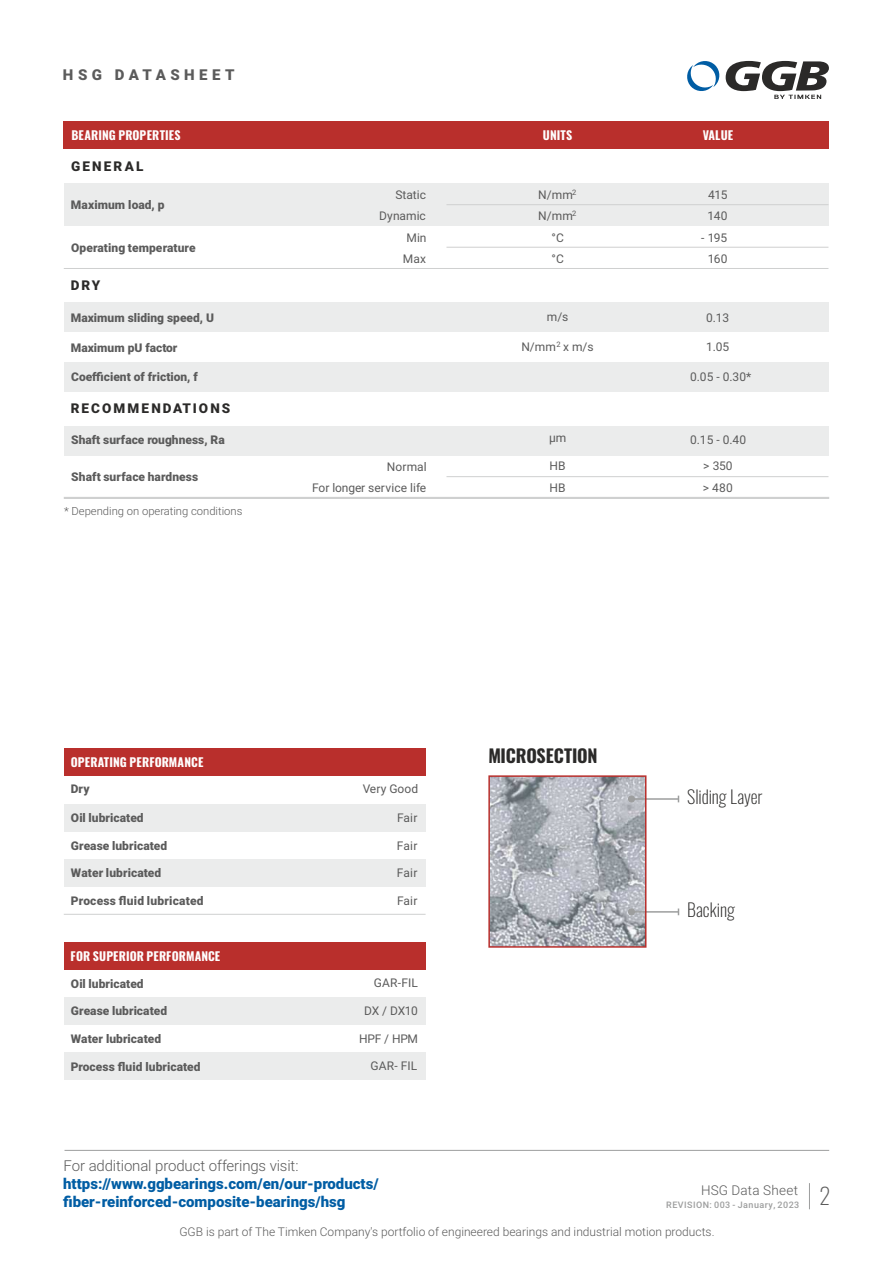
<style>
.page{position:relative;width:893px;height:1263px;background:#fff}
.page>*{position:absolute;margin:0;border:0;box-sizing:border-box;transform-origin:0 0}
.t1{font:200 22.5px "Oswald";color:#5b5b5b}
.t2{font:200 18px "Oswald";letter-spacing:-.005em;color:#2b2a29}
.t3{font:700 18px "Oswald";letter-spacing:-.015em;color:#2b2a29}
.t4{font:900 15px/18px "Roboto";color:#005da4}
.t5{font:300 15px "Roboto";letter-spacing:-.01em;color:#5b5b5b}
.t6{font:900 15px "Roboto";letter-spacing:.3em;color:#5b5b5b}
.t7{font:900 13.5px "Roboto";letter-spacing:.155em;color:#2b2a29}
.t8{font:300 13.5px "Roboto";letter-spacing:.02em;color:#5b5b5b}
.t9{font:900 12px "Roboto";color:#5b5b5b}
.t10{font:12px/21.3px "Roboto";color:#5b5b5b}
.t11{font:300 12px "Roboto";color:#5b5b5b}
.t12{font:700 12px "Oswald";letter-spacing:.015em;color:#fefefe}
.t13{font:300 11.25px "Roboto";color:#5b5b5b}
.t14{font:500 9px "Roboto";letter-spacing:.05em;color:#9d9e9e}
.t15{font:7.5px "Roboto";color:#5b5b5b}
</style>
<div class="page">
<hr style="left:65px;top:1150px;width:764px;height:1px;background:#9d9e9e">
<div style="left:64px;top:121px;width:765px;height:28px;background:#b92f2c"></div>
<svg style="left:809px;top:1183px;width:1px;height:26px"></svg>
<div style="left:64px;top:997px;width:362px;height:28px;background:#ebecec"></div>
<div style="left:64px;top:1052px;width:362px;height:28px;background:#ebecec"></div>
<div style="left:64px;top:859px;width:362px;height:28px;background:#ebecec"></div>
<div style="left:64px;top:804px;width:362px;height:27px;background:#ebecec"></div>
<div style="left:64px;top:426px;width:764px;height:29px;background:#ebecec"></div>
<div style="left:64px;top:362px;width:764px;height:30px;background:#ebecec"></div>
<div style="left:64px;top:302px;width:764px;height:30px;background:#ebecec"></div>
<div style="left:64px;top:183px;width:764px;height:43px;background:#ebecec"></div>
<div style="left:64px;top:748px;width:362px;height:28px;background:#b92f2c"></div>
<div style="left:64px;top:942px;width:362px;height:27px;background:#b92f2c"></div>
<hr style="left:446px;top:247px;width:382px;height:1px;background:#cfd0d0">
<hr style="left:64px;top:268px;width:764px;height:1px;background:#cfd0d0">
<hr style="left:446px;top:476px;width:382px;height:1px;background:#cfd0d0">
<hr style="left:446px;top:204px;width:382px;height:1px;background:#cfd0d0">
<hr style="left:64px;top:497px;width:765px;height:2px;background:#cfd0d0">
<img style="left:491px;top:778px;width:152px;height:167px">
<hr style="left:631px;top:911px;width:47px;height:2px;background:#9d9e9e">
<div style="left:628px;top:909px;width:7px;height:6px;background:#9d9e9e;border:1px solid #9d9e9e;border-radius:50%"></div>
<hr style="left:631px;top:798px;width:47px;height:2px;background:#9d9e9e">
<div style="left:628px;top:796px;width:7px;height:6px;background:#9d9e9e;border:1px solid #9d9e9e;border-radius:50%"></div>
<div style="left:488px;top:775px;width:158px;height:173px;border:2px solid #b92f2c"></div>
<hr style="left:64px;top:914px;width:362px;height:1px;background:#cfd0d0">
<svg style="left:687px;top:60px;width:142px;height:39px"></svg>
<p class="t6" style="left:63px;top:69px;width:173px">HSG DATASHEET</p>
<p class="t12" style="left:71px;top:127px;width:111px">BEARING PROPERTIES</p>
<p class="t12" style="left:543px;top:127px;width:31px">UNITS</p>
<p class="t12" style="left:703px;top:127px;width:32px">VALUE</p>
<p class="t7" style="left:71px;top:161px;width:74px">GENERAL</p>
<p class="t9" style="left:71px;top:200px;width:95px">Maximum load, p</p>
<p class="t9" style="left:71px;top:243px;width:126px">Operating temperature</p>
<p class="t10" style="left:395px;top:186px;width:32px">Static</p>
<p class="t10" style="left:538px;top:186px;width:36px">N/mm</p>
<p class="t15" style="left:572px;top:190px;width:6px">2</p>
<p class="t10" style="left:379px;top:206px;width:48px">Dynamic</p>
<p class="t10" style="left:538px;top:206px;width:36px">N/mm</p>
<p class="t15" style="left:572px;top:211px;width:6px">2</p>
<p class="t10" style="left:407px;top:228px;width:22px">Min</p>
<p class="t10" style="left:551px;top:228px;width:14px">°C</p>
<p class="t10" style="left:403px;top:249px;width:25px">Max</p>
<p class="t10" style="left:551px;top:249px;width:14px">°C</p>
<p class="t7" style="left:71px;top:280px;width:31px">DRY</p>
<p class="t9" style="left:71px;top:313px;width:145px">Maximum sliding speed, U</p>
<p class="t10" style="left:547px;top:308px;width:23px">m/s</p>
<p class="t9" style="left:71px;top:343px;width:108px">Maximum pU factor</p>
<p class="t10" style="left:521px;top:337px;width:74px">N/mm<sup>2</sup> x m/s</p>
<p class="t9" style="left:71px;top:372px;width:128px">Coefficient of friction, f</p>
<p class="t7" style="left:71px;top:403px;width:161px">RECOMMENDATIONS</p>
<p class="t9" style="left:71px;top:435px;width:155px">Shaft surface roughness, Ra</p>
<p class="t10" style="left:549px;top:428px;width:19px">μm</p>
<p class="t9" style="left:71px;top:472px;width:129px">Shaft surface hardness</p>
<p class="t10" style="left:312px;top:457px;width:116px;text-align:right">Normal<br>For longer service life</p>
<p class="t10" style="left:549px;top:457px;width:18px">HB<br>HB</p>
<p class="t13" style="left:64px;top:506px;width:180px">* Depending on operating conditions</p>
<p class="t10" style="left:707px;top:186px;width:22px;line-height:20.7px">415<br>140</p>
<p class="t10" style="left:701px;top:228px;width:28px;text-align:center">- 195<br>160</p>
<p class="t10" style="left:706px;top:308px;width:25px">0.13</p>
<p class="t10" style="left:706px;top:337px;width:25px">1.05</p>
<p class="t10" style="left:690px;top:367px;width:63px">0.05 - 0.30*</p>
<p class="t10" style="left:690px;top:428px;width:58px;line-height:26.4px;text-align:center">0.15 - 0.40 &gt; 350</p>
<p class="t10" style="left:703px;top:478px;width:31px">&gt; 480</p>
<p class="t12" style="left:71px;top:754px;width:134px">OPERATING PERFORMANCE</p>
<p class="t9" style="left:71px;top:784px;width:21px">Dry</p>
<p class="t10" style="left:363px;top:779px;width:57px">Very Good</p>
<p class="t9" style="left:71px;top:813px;width:74px">Oil lubricated</p>
<p class="t10" style="left:397px;top:808px;width:22px">Fair</p>
<p class="t9" style="left:71px;top:841px;width:98px">Grease lubricated</p>
<p class="t10" style="left:397px;top:836px;width:22px">Fair</p>
<p class="t9" style="left:71px;top:868px;width:92px">Water lubricated</p>
<p class="t10" style="left:397px;top:864px;width:22px">Fair</p>
<p class="t9" style="left:71px;top:896px;width:134px">Process fluid lubricated</p>
<p class="t10" style="left:397px;top:891px;width:22px">Fair</p>
<p class="t12" style="left:71px;top:947px;width:151px">FOR SUPERIOR PERFORMANCE</p>
<p class="t9" style="left:71px;top:979px;width:74px">Oil lubricated</p>
<p class="t10" style="left:374px;top:974px;width:46px">GAR-FIL</p>
<p class="t9" style="left:71px;top:1006px;width:98px">Grease lubricated</p>
<p class="t9" style="left:71px;top:1034px;width:92px">Water lubricated</p>
<p class="t10" style="left:364px;top:1001px;width:55px">DX / DX10</p>
<p class="t10" style="left:359px;top:1029px;width:60px">HPF / HPM</p>
<p class="t9" style="left:71px;top:1062px;width:131px">Process fluid lubricated</p>
<p class="t10" style="left:370px;top:1056px;width:48px">GAR- FIL</p>
<h2 class="t3" style="left:488px;top:744px;width:111px">MICROSECTION</h2>
<h2 class="t2" style="left:687px;top:784px;width:77px">Sliding Layer</h2>
<h2 class="t2" style="left:687px;top:897px;width:49px">Backing</h2>
<p class="t5" style="left:64px;top:1160px;width:237px">For additional product offerings visit:</p>
<p class="t4" style="left:63px;top:1176px;width:317px">https://www.ggbearings.com/en/our-products/ fiber-reinforced-composite-bearings/hsg</p>
<p class="t8" style="left:701px;top:1185px;width:98px">HSG Data Sheet</p>
<p class="t14" style="left:666px;top:1201px;width:135px">REVISION: 003 - January, 2023</p>
<p class="t11" style="left:179px;top:1226px;width:537px">GGB is part of The Timken Company's portfolio of engineered bearings and industrial motion products.</p>
<h1 class="t1" style="left:820px;top:1180px;width:13px">2</h1>
</div>
